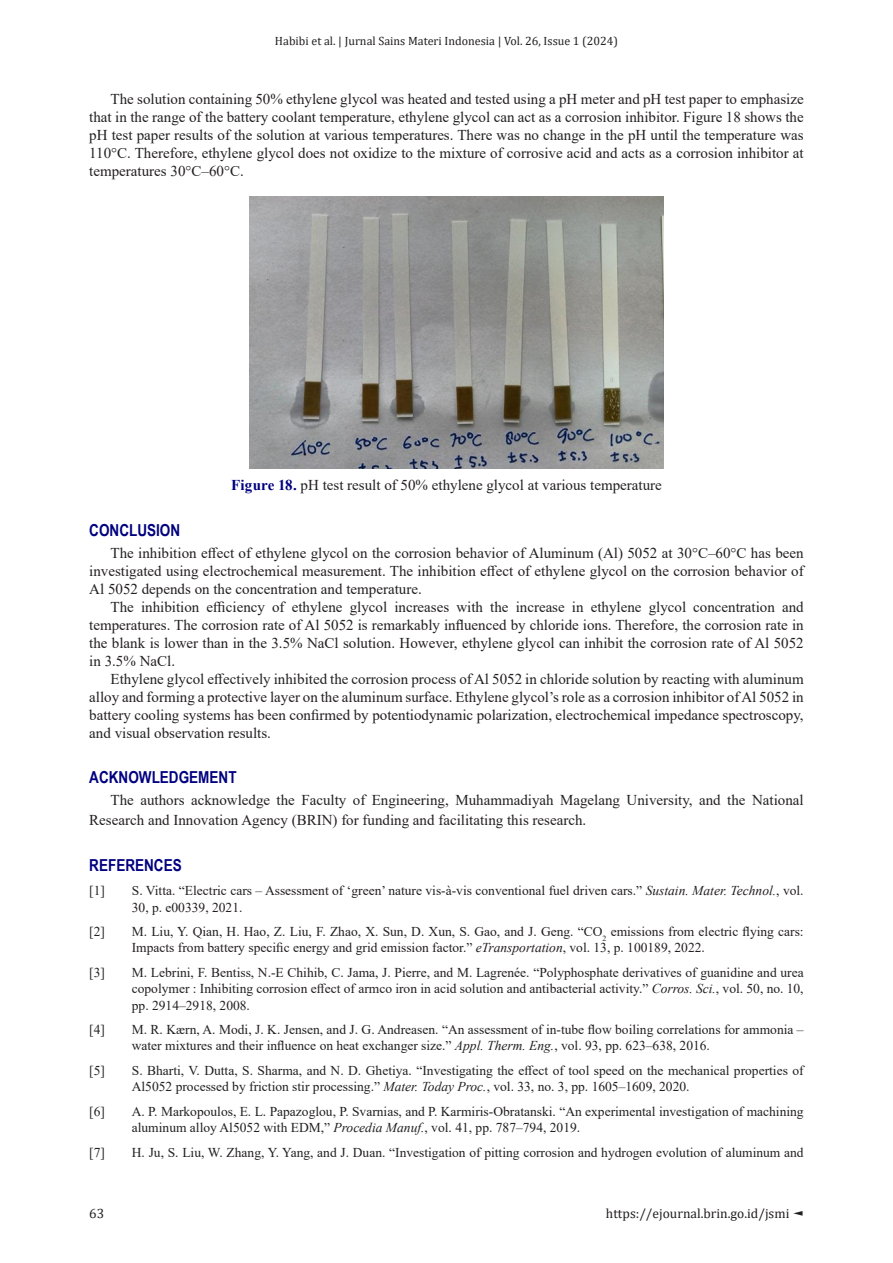
<style>
.page{position:relative;width:893px;height:1263px;background:#fff}
.page>*{position:absolute;margin:0;border:0;box-sizing:border-box;transform-origin:0 0}
.SUB_1{font:700 16.5px "Arial Narrow";color:#000080}
.Isi_teks{font:15px/18px "Times New Roman";color:#231f20;text-align:justify}
.ket__Gambar{font:15px "Times New Roman";color:#231f20}
.References{font:13.5px/16.2px "Times New Roman";color:#231f20}
.t1{font:13.5px "Cambria";color:#231f20}
.t2{font:12px "Cambria";color:#231f20}
.s1{font-weight:700;color:#000080}
.s2{font-style:italic}
</style>
<div class="page">
<img style="left:250px;top:197px;width:413px;height:271px">
<p class="t2" style="left:275px;top:34px;width:345px">Habibi et al. | Jurnal Sains Materi Indonesia | Vol. 26, Issue 1 (2024)</p>
<p class="Isi_teks" style="left:89px;top:89px;width:716px;text-indent:21px">The solution containing 50% ethylene glycol was heated and tested using a pH meter and pH test paper to emphasize that in the range of the battery coolant temperature, ethylene glycol can act as a corrosion inhibitor. Figure 18 shows the pH test paper results of the solution at various temperatures. There was no change in the pH until the temperature was 110°C. Therefore, ethylene glycol does not oxidize to the mixture of corrosive acid and acts as a corrosion inhibitor at temperatures 30°C–60°C.</p>
<p class="ket__Gambar" style="left:231px;top:475px;width:432px"><span class="s1">Figure 18.</span> pH test result of 50% ethylene glycol at various temperature</p>
<p class="SUB_1" style="left:89px;top:517px;width:92px">CONCLUSION</p>
<p class="Isi_teks" style="left:89px;top:543px;width:716px;text-indent:21px">The inhibition effect of ethylene glycol on the corrosion behavior of Aluminum (Al) 5052 at 30°C–60°C has been investigated using electrochemical measurement. The inhibition effect of ethylene glycol on the corrosion behavior of Al 5052 depends on the concentration and temperature.</p>
<p class="Isi_teks" style="left:89px;top:597px;width:716px;text-indent:21px">The inhibition efficiency of ethylene glycol increases with the increase in ethylene glycol concentration and temperatures. The corrosion rate of Al 5052 is remarkably influenced by chloride ions. Therefore, the corrosion rate in the blank is lower than in the 3.5% NaCl solution. However, ethylene glycol can inhibit the corrosion rate of Al 5052 in 3.5% NaCl.</p>
<p class="Isi_teks" style="left:89px;top:669px;width:716px;text-indent:21px">Ethylene glycol effectively inhibited the corrosion process of Al 5052 in chloride solution by reacting with aluminum alloy and forming a protective layer on the aluminum surface. Ethylene glycol’s role as a corrosion inhibitor of Al 5052 in battery cooling systems has been confirmed by potentiodynamic polarization, electrochemical impedance spectroscopy, and visual observation results.</p>
<p class="SUB_1" style="left:89px;top:765px;width:149px">ACKNOWLEDGEMENT</p>
<p class="Isi_teks" style="left:89px;top:790px;width:716px;line-height:19.8px;text-indent:21px">The authors acknowledge the Faculty of Engineering, Muhammadiyah Magelang University, and the National<br>Research and Innovation Agency (BRIN) for funding and facilitating this research.</p>
<p class="SUB_1" style="left:89px;top:852px;width:94px">REFERENCES</p>
<p class="References" style="left:89px;top:882px;width:17px">[1]</p>
<p class="References" style="left:132px;top:882px;width:673px">S. Vitta. “Electric cars – Assessment of ‘green’ nature vis-à-vis conventional fuel driven cars.” <span class="s2">Sustain. Mater. Technol.</span>, vol.<br>30, p. e00339, 2021.</p>
<p class="References" style="left:89px;top:923px;width:17px">[2]</p>
<p class="References" style="left:132px;top:923px;width:673px">M. Liu, Y. Qian, H. Hao, Z. Liu, F. Zhao, X. Sun, D. Xun, S. Gao, and J. Geng. “CO<sub>2</sub> emissions from electric flying cars:<br>Impacts from battery specific energy and grid emission factor.” <span class="s2">eTransportation</span>, vol. 13, p. 100189, 2022.</p>
<p class="References" style="left:89px;top:964px;width:17px">[3]</p>
<p class="References" style="left:132px;top:964px;width:673px;text-align:justify">M. Lebrini, F. Bentiss, N.-E Chihib, C. Jama, J. Pierre, and M. Lagrenée. “Polyphosphate derivatives of guanidine and urea copolymer : Inhibiting corrosion effect of armco iron in acid solution and antibacterial activity.” <span class="s2">Corros. Sci.</span>, vol. 50, no. 10, pp. 2914–2918, 2008.</p>
<p class="References" style="left:89px;top:1021px;width:17px">[4]</p>
<p class="References" style="left:132px;top:1021px;width:673px">M. R. Kærn, A. Modi, J. K. Jensen, and J. G. Andreasen. “An assessment of in-tube flow boiling correlations for ammonia – water mixtures and their influence on heat exchanger size.” <span class="s2">Appl. Therm. Eng.</span>, vol. 93, pp. 623–638, 2016.</p>
<p class="References" style="left:89px;top:1062px;width:17px">[5]</p>
<p class="References" style="left:132px;top:1062px;width:673px">S. Bharti, V. Dutta, S. Sharma, and N. D. Ghetiya. “Investigating the effect of tool speed on the mechanical properties of<br>Al5052 processed by friction stir processing.” <span class="s2">Mater. Today Proc.</span>, vol. 33, no. 3, pp. 1605–1609, 2020.</p>
<p class="References" style="left:89px;top:1103px;width:17px">[6]</p>
<p class="References" style="left:132px;top:1103px;width:673px">A. P. Markopoulos, E. L. Papazoglou, P. Svarnias, and P. Karmiris-Obratanski. “An experimental investigation of machining aluminum alloy Al5052 with EDM,” <span class="s2">Procedia Manuf.</span>, vol. 41, pp. 787–794, 2019.</p>
<p class="References" style="left:89px;top:1144px;width:17px">[7]</p>
<p class="References" style="left:132px;top:1144px;width:673px">H. Ju, S. Liu, W. Zhang, Y. Yang, and J. Duan. “Investigation of pitting corrosion and hydrogen evolution of aluminum and</p>
<p class="t1" style="left:89px;top:1206px;width:16px">63</p>
<p class="t1" style="left:606px;top:1206px;width:199px">https://ejournal.brin.go.id/jsmi ◄</p>
</div>
